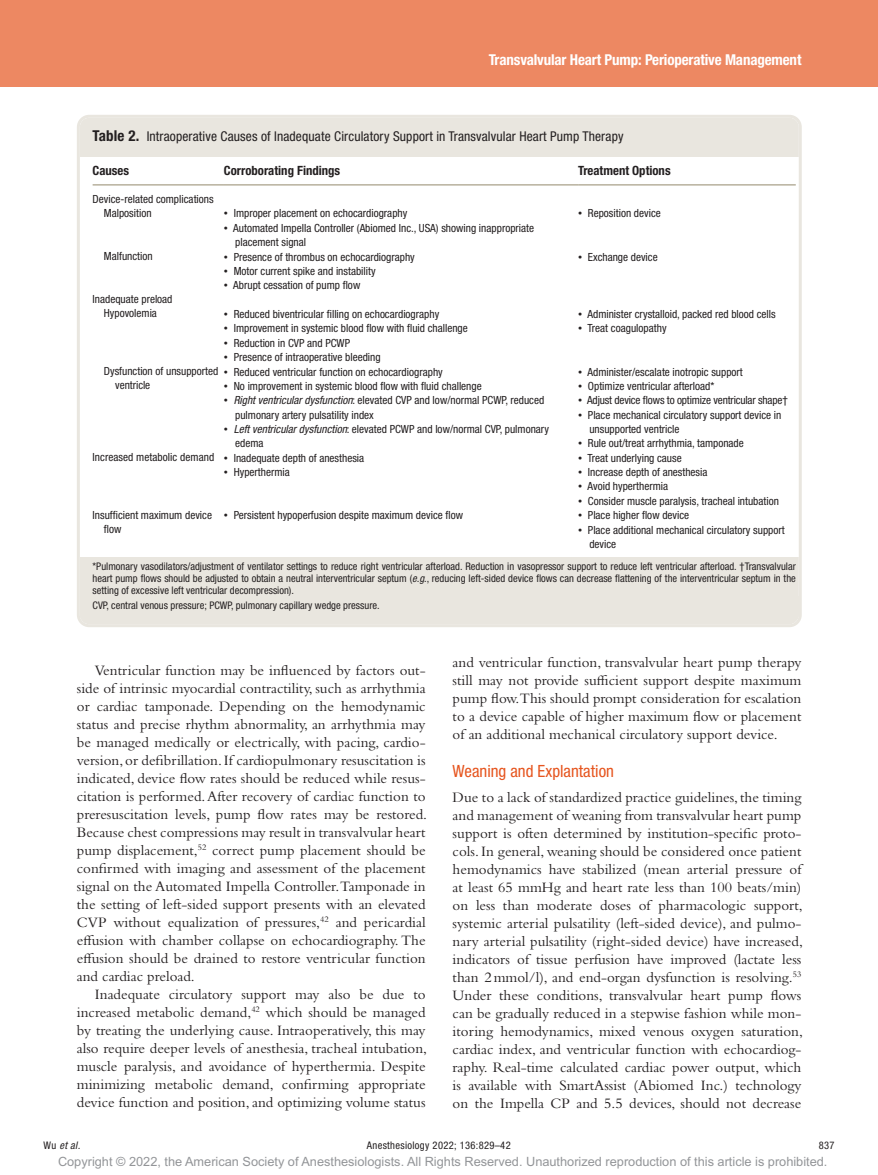
<style>
.page{position:relative;width:878px;height:1175px;background:#fff}
.page>*{position:absolute;margin:0;border:0;box-sizing:border-box;transform-origin:0 0}
.t1{font:condensed 16.8px "Helvetica Neue LT Std";color:#e6551f}
.t2{font:15px/18px "Bembo Std";color:#231f20;text-align:justify}
.t3{font:700 condensed 15px "Helvetica Neue LT Std";letter-spacing:-.01em;color:#fff}
.t4{font:condensed 13.5px "Helvetica Neue LT Std";letter-spacing:.01em;color:#231f20}
.t5{font:12.75px "Arial MT Std";color:#939598}
.t6{font:700 condensed 12.75px "Helvetica Neue LT Std";color:#231f20}
.t7{font:condensed 11.25px/14.2px "Helvetica Neue LT Std";color:#231f20}
.t8{font:condensed 10.5px/12px "Helvetica Neue LT Std";color:#231f20;text-align:justify}
.t9{font:condensed 10.5px "Helvetica Neue LT Std";letter-spacing:.03em;color:#231f20}
.t10{font:italic condensed 10.5px "Helvetica Neue LT Std";color:#231f20}
.s1{font-weight:700;font-size:15px}
.s2{font-family:"Gandhari Unicode";font-stretch:normal}
.s3{font-style:italic}
.s4{font-style:normal}
</style>
<div class="page">
<div style="left:0;top:0;width:878px;height:86px;background:#ed8862"></div>
<hr style="left:93px;top:184px;width:131px;height:1px;background:#9f967d">
<hr style="left:224px;top:184px;width:354px;height:1px;background:#9f967d">
<hr style="left:578px;top:184px;width:217px;height:1px;background:#9f967d">
<div style="left:80px;top:118px;width:718px;height:38px;background:#e9e6df"></div>
<div style="left:80px;top:557px;width:718px;height:62px;background:#e9e6df"></div>
<div style="left:80px;top:596px;width:718px;height:28px;background:#e9e6df"></div>
<div style="left:77px;top:115px;width:724px;height:512px;border:3px solid #e9e6df;border-radius:11px"></div>
<p class="t3" style="left:488px;top:51px;width:314px">Transvalvular Heart Pump: Perioperative Management</p>
<p class="t4" style="left:93px;top:129px;width:532px"><span class="s1">Table 2.</span> Intraoperative Causes of Inadequate Circulatory Support in Transvalvular Heart Pump Therapy</p>
<p class="t6" style="left:93px;top:163px;width:38px">Causes</p>
<p class="t6" style="left:224px;top:163px;width:118px">Corroborating Findings</p>
<p class="t6" style="left:578px;top:163px;width:94px">Treatment Options</p>
<p class="t7" style="left:104px;top:191px;width:111px;text-indent:-11px">Device-related complications<br>Malposition</p>
<p class="t7" style="left:224px;top:206px;width:185px"><span class="s2">•</span> Improper placement on echocardiography</p>
<p class="t7" style="left:235px;top:220px;width:300px;text-indent:-11px"><span class="s2">•</span> Automated Impella Controller (Abiomed Inc., USA) showing inappropriate placement signal</p>
<p class="t7" style="left:578px;top:206px;width:84px"><span class="s2">•</span> Reposition device</p>
<p class="t7" style="left:104px;top:249px;width:50px">Malfunction</p>
<p class="t7" style="left:224px;top:250px;width:192px"><span class="s2">•</span> Presence of thrombus on echocardiography</p>
<p class="t7" style="left:224px;top:264px;width:153px"><span class="s2">•</span> Motor current spike and instability</p>
<p class="t7" style="left:224px;top:278px;width:138px"><span class="s2">•</span> Abrupt cessation of pump flow</p>
<p class="t7" style="left:93px;top:292px;width:81px;text-align:center">Inadequate preload<br>Hypovolemia</p>
<p class="t7" style="left:224px;top:307px;width:217px"><span class="s2">•</span> Reduced biventricular filling on echocardiography</p>
<p class="t7" style="left:224px;top:321px;width:245px"><span class="s2">•</span> Improvement in systemic blood flow with fluid challenge</p>
<p class="t7" style="left:224px;top:335px;width:128px"><span class="s2">•</span> Reduction in CVP and PCWP</p>
<p class="t7" style="left:224px;top:350px;width:158px"><span class="s2">•</span> Presence of intraoperative bleeding</p>
<p class="t7" style="left:115px;top:364px;width:105px;text-indent:-11px">Dysfunction of unsupported ventricle</p>
<p class="t7" style="left:224px;top:364px;width:220px"><span class="s2">•</span> Reduced ventricular function on echocardiography</p>
<p class="t7" style="left:224px;top:379px;width:259px"><span class="s2">•</span> No improvement in systemic blood flow with fluid challenge</p>
<p class="t7" style="left:235px;top:393px;width:310px;text-indent:-11px"><span class="s2">•</span> <span class="s3">Right ventricular dysfunction</span>: elevated CVP and low/normal PCWP, reduced pulmonary artery pulsatility index</p>
<p class="t7" style="left:235px;top:421px;width:315px;text-indent:-11px"><span class="s2">•</span> <span class="s3">Left ventricular dysfunction</span>: elevated PCWP and low/normal CVP, pulmonary edema</p>
<p class="t7" style="left:93px;top:450px;width:273px">Increased metabolic demand <span class="s2">•</span> Inadequate depth of anesthesia</p>
<p class="t7" style="left:224px;top:465px;width:67px"><span class="s2">•</span> Hyperthermia</p>
<p class="t7" style="left:578px;top:250px;width:81px"><span class="s2">•</span> Exchange device</p>
<p class="t7" style="left:578px;top:307px;width:199px"><span class="s2">•</span> Administer crystalloid, packed red blood cells</p>
<p class="t7" style="left:578px;top:321px;width:90px"><span class="s2">•</span> Treat coagulopathy</p>
<p class="t7" style="left:578px;top:364px;width:166px"><span class="s2">•</span> Administer/escalate inotropic support</p>
<p class="t7" style="left:578px;top:379px;width:138px"><span class="s2">•</span> Optimize ventricular afterload*</p>
<p class="t7" style="left:578px;top:393px;width:211px"><span class="s2">•</span> Adjust device flows to optimize ventricular shape†</p>
<p class="t7" style="left:589px;top:407px;width:193px;text-indent:-11px"><span class="s2">•</span> Place mechanical circulatory support device in unsupported ventricle</p>
<p class="t7" style="left:578px;top:436px;width:167px"><span class="s2">•</span> Rule out/treat arrhythmia, tamponade</p>
<p class="t7" style="left:578px;top:450px;width:105px"><span class="s2">•</span> Treat underlying cause</p>
<p class="t7" style="left:578px;top:465px;width:131px"><span class="s2">•</span> Increase depth of anesthesia</p>
<p class="t7" style="left:578px;top:479px;width:91px"><span class="s2">•</span> Avoid hyperthermia</p>
<p class="t7" style="left:578px;top:493px;width:202px"><span class="s2">•</span> Consider muscle paralysis, tracheal intubation</p>
<p class="t7" style="left:104px;top:507px;width:110px;text-indent:-11px">Insufficient maximum device flow</p>
<p class="t7" style="left:224px;top:508px;width:241px"><span class="s2">•</span> Persistent hypoperfusion despite maximum device flow</p>
<p class="t7" style="left:578px;top:508px;width:113px"><span class="s2">•</span> Place higher flow device</p>
<p class="t7" style="left:589px;top:522px;width:197px;text-indent:-11px"><span class="s2">•</span> Place additional mechanical circulatory support device</p>
<p class="t8" style="left:93px;top:560px;width:704px">*Pulmonary vasodilators/adjustment of ventilator settings to reduce right ventricular afterload. Reduction in vasopressor support to reduce left ventricular afterload. †Transvalvular heart pump flows should be adjusted to obtain a neutral interventricular septum (<span class="s3">e.g</span>., reducing left-sided device flows can decrease flattening of the interventricular septum in the setting of excessive left ventricular decompression).</p>
<p class="t8" style="left:93px;top:599px;width:288px">CVP, central venous pressure; PCWP, pulmonary capillary wedge pressure.</p>
<p class="t2" style="left:77px;top:661px;width:352px;text-indent:18px">Ventricular function may be influenced by factors out&shy;side of intrinsic myocardial contractility, such as arrhythmia or cardiac tamponade. Depending on the hemodynamic status and precise rhythm abnormality, an arrhythmia may be managed medically or electrically, with pacing, cardio&shy;version, or defibrillation. If cardiopulmonary resuscitation is indicated, device flow rates should be reduced while resus&shy;citation is performed. After recovery of cardiac function to preresuscitation levels, pump flow rates may be restored.<br>Because chest compressions may result in transvalvular heart pump displacement,<sup>52</sup> correct pump placement should be confirmed with imaging and assessment of the placement signal on the Automated Impella Controller.Tamponade in the setting of left-sided support presents with an elevated CVP without equalization of pressures,<sup>42</sup> and pericardial effusion with chamber collapse on echocardiography. The effusion should be drained to restore ventricular function and cardiac preload.</p>
<p class="t2" style="left:77px;top:985px;width:352px;text-indent:18px">Inadequate circulatory support may also be due to increased metabolic demand,<sup>42</sup> which should be managed by treating the underlying cause. Intraoperatively, this may also require deeper levels of anesthesia, tracheal intubation, muscle paralysis, and avoidance of hyperthermia. Despite minimizing metabolic demand, confirming appropriate device function and position, and optimizing volume status</p>
<p class="t2" style="left:452px;top:653px;width:350px">and ventricular function, transvalvular heart pump therapy still may not provide sufficient support despite maximum pump flow.This should prompt consideration for escalation to a device capable of higher maximum flow or placement of an additional mechanical circulatory support device.</p>
<p class="t1" style="left:452px;top:761px;width:163px">Weaning and Explantation</p>
<p class="t2" style="left:452px;top:787px;width:352px">Due to a lack of standardized practice guidelines, the timing and management of weaning from transvalvular heart pump support is often determined by institution-specific proto&shy;cols. In general, weaning should be considered once patient hemodynamics have stabilized (mean arterial pressure of at least 65 mmHg and heart rate less than 100 beats/min) on less than moderate doses of pharmacologic support, systemic arterial pulsatility (left-sided device), and pulmo&shy;nary arterial pulsatility (right-sided device) have increased, indicators of tissue perfusion have improved (lactate less than 2mmol/l), and end-organ dysfunction is resolving.<sup>53<br></sup>Under these conditions, transvalvular heart pump flows can be gradually reduced in a stepwise fashion while mon&shy;itoring hemodynamics, mixed venous oxygen saturation, cardiac index, and ventricular function with echocardiog&shy;raphy. Real-time calculated cardiac power output, which is available with SmartAssist (Abiomed Inc.) technology on the Impella CP and 5.5 devices, should not decrease</p>
<p class="t10" style="left:44px;top:1139px;width:38px"><span class="s4">Wu</span> et al.</p>
<p class="t9" style="left:367px;top:1139px;width:145px">Anesthesiology 2022; 136:829–42</p>
<p class="t8" style="left:818px;top:1139px;width:17px">837</p>
<p class="t5" style="left:58px;top:1154px;width:771px">Copyright © 2022, the American Society of Anesthesiologists. All Rights Reserved. Unauthorized reproduction of this article is prohibited.</p>
</div>
